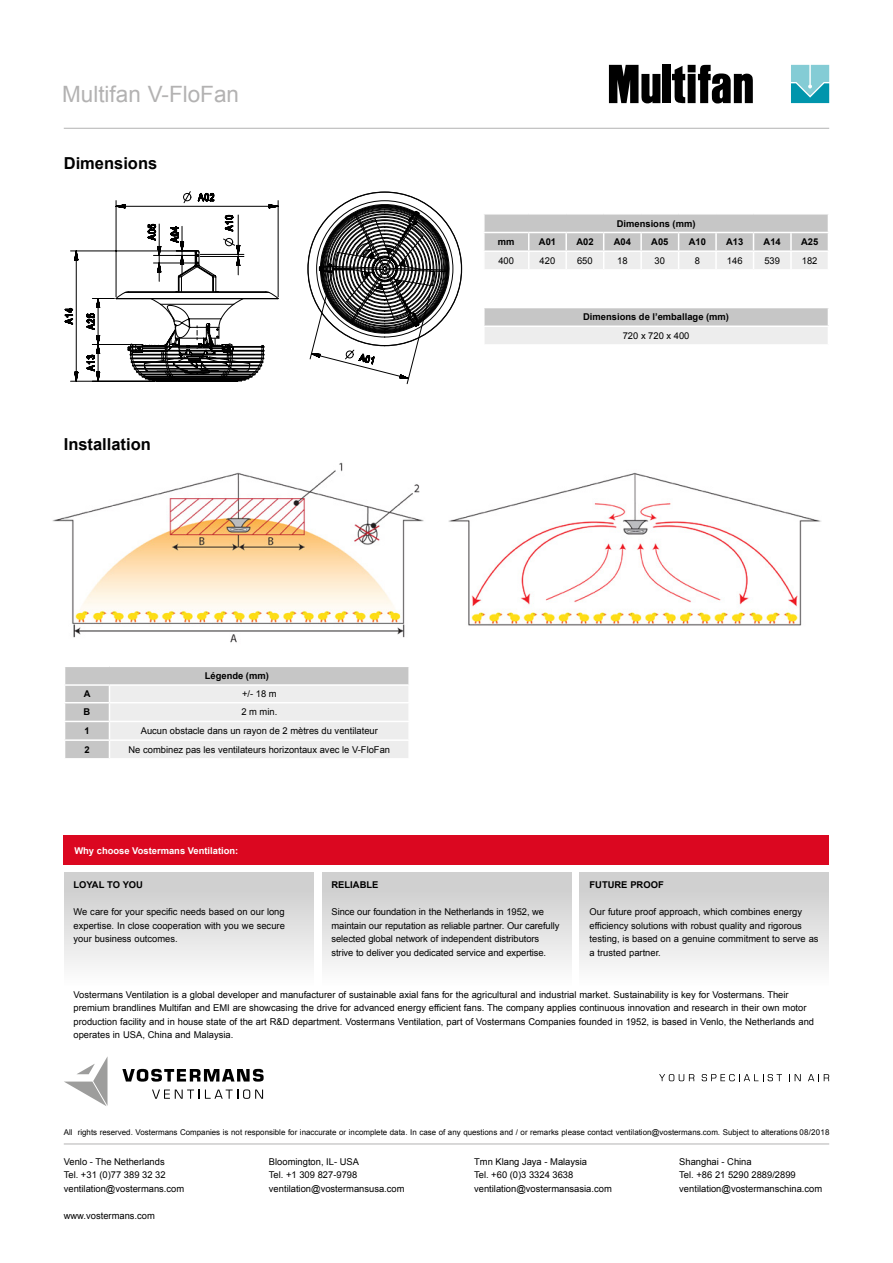
<style>
.page{position:relative;width:893px;height:1263px;background:#fff}
.page>*{position:absolute;margin:0;border:0;box-sizing:border-box;transform-origin:0 0}
.t1{font:22.5px "Arial";color:#b3b2b2}
.t2{font:700 16.5px "Arial";color:#000}
.t3{font:9.3px/13.5px "Arial";color:#000}
.t4{font:700 9.3px "Arial";color:#000}
.t5{font:700 9.3px "Arial";color:#fff}
.t6{font:7.95px "Arial";color:#000}
.s1{color:#fff}
</style>
<div class="page">
<div style="left:64px;top:835px;width:765px;height:30px;background:#db0720"></div>
<div style="left:64px;top:872px;width:249px;height:113px;background:linear-gradient(to bottom,#cacaca,#fdfdfd)"></div>
<div style="left:322px;top:872px;width:249px;height:113px;background:linear-gradient(to bottom,#cacaca,#fdfdfd)"></div>
<div style="left:580px;top:872px;width:249px;height:113px;background:linear-gradient(to bottom,#cacaca,#fdfdfd)"></div>
<svg style="left:152px;top:1089px;width:111px;height:10px"></svg>
<svg style="left:122px;top:1069px;width:142px;height:12px"></svg>
<svg style="left:64px;top:1056px;width:44px;height:50px"></svg>
<svg style="left:659px;top:1074px;width:35px;height:7px"></svg>
<svg style="left:702px;top:1074px;width:80px;height:7px"></svg>
<svg style="left:789px;top:1074px;width:12px;height:7px"></svg>
<svg style="left:808px;top:1074px;width:21px;height:7px"></svg>
<hr style="left:64px;top:1143px;width:765px;height:1px;background:#b3b2b2">
<hr style="left:64px;top:128px;width:765px;height:1px;background:#b3b2b2">
<div style="left:663px;top:65px;width:8px;height:38px;background:#000"></div>
<svg style="left:672px;top:65px;width:81px;height:39px"></svg>
<svg style="left:609px;top:65px;width:51px;height:39px"></svg>
<svg style="left:791px;top:65px;width:38px;height:38px"></svg>
<svg style="left:64px;top:191px;width:215px;height:191px"></svg>
<svg style="left:484px;top:214px;width:344px;height:55px;background:#d6d6d6"></svg>
<hr style="left:483px;top:232px;width:46px;height:1px;background:#fff">
<hr style="left:529px;top:232px;width:37px;height:1px;background:#fff">
<hr style="left:566px;top:232px;width:38px;height:1px;background:#fff">
<hr style="left:604px;top:232px;width:37px;height:1px;background:#fff">
<hr style="left:641px;top:232px;width:38px;height:1px;background:#fff">
<hr style="left:679px;top:232px;width:37px;height:1px;background:#fff">
<hr style="left:716px;top:232px;width:37px;height:1px;background:#fff">
<hr style="left:753px;top:232px;width:38px;height:1px;background:#fff">
<hr style="left:791px;top:232px;width:38px;height:1px;background:#fff">
<svg style="left:307px;top:191px;width:156px;height:194px"></svg>
<div style="left:432px;top:356px;width:46px;height:19px;background:#fff"></div>
<div style="left:484px;top:308px;width:344px;height:18px;background:#c6c6c6"></div>
<div style="left:484px;top:326px;width:344px;height:19px;background:#ededed"></div>
<hr style="left:483px;top:325px;width:346px;height:2px;background:#fff">
<svg style="left:484px;top:308px;width:1px;height:18px"></svg>
<hr style="left:483px;top:344px;width:346px;height:2px;background:#fff">
<img style="left:448px;top:472px;width:373px;height:154px">
<img style="left:52px;top:462px;width:372px;height:181px">
<svg style="left:65px;top:667px;width:344px;height:91px;background:#e2e2e2"></svg>
<hr style="left:109px;top:702px;width:301px;height:1px;background:#fff">
<h1 class="t1" style="left:62px;top:80px;width:178px">Multifan V-FloFan</h1>
<h2 class="t2" style="left:64px;top:152px;width:95px">Dimensions</h2>
<h2 class="t2" style="left:64px;top:433px;width:89px">Installation</h2>
<p class="t4" style="left:205px;top:670px;width:66px">Légende (mm)</p>
<p class="t4" style="left:84px;top:688px;width:8px">A</p>
<p class="t3" style="left:242px;top:687px;width:36px">+/- 18 m</p>
<p class="t4" style="left:84px;top:706px;width:8px">B</p>
<p class="t3" style="left:241px;top:705px;width:37px">2 m min.</p>
<p class="t4" style="left:84px;top:725px;width:7px">1</p>
<p class="t3" style="left:141px;top:724px;width:239px">Aucun obstacle dans un rayon de 2 mètres du ventilateur</p>
<p class="t4" style="left:84px;top:743px;width:7px">2</p>
<p class="t3" style="left:129px;top:743px;width:263px">Ne combinez pas les ventilateurs horizontaux avec le V-FloFan</p>
<p class="t5" style="left:74px;top:844px;width:165px">Why choose Vostermans Ventilation:</p>
<p class="t4" style="left:617px;top:217px;width:80px">Dimensions (mm)</p>
<p class="t4" style="left:498px;top:236px;width:18px">mm</p>
<p class="t4" style="left:539px;top:236px;width:19px">A01</p>
<p class="t4" style="left:576px;top:236px;width:19px">A02</p>
<p class="t4" style="left:614px;top:236px;width:19px">A04</p>
<p class="t4" style="left:651px;top:236px;width:19px">A05</p>
<p class="t4" style="left:689px;top:236px;width:19px">A10</p>
<p class="t4" style="left:726px;top:236px;width:19px">A13</p>
<p class="t4" style="left:764px;top:236px;width:19px">A14</p>
<p class="t4" style="left:801px;top:236px;width:19px">A25</p>
<p class="t3" style="left:498px;top:254px;width:17px">400</p>
<p class="t3" style="left:540px;top:254px;width:17px">420</p>
<p class="t3" style="left:577px;top:254px;width:17px">650</p>
<p class="t3" style="left:617px;top:254px;width:12px">18</p>
<p class="t3" style="left:655px;top:254px;width:12px">30</p>
<p class="t3" style="left:695px;top:254px;width:7px">8</p>
<p class="t3" style="left:727px;top:254px;width:17px">146</p>
<p class="t3" style="left:764px;top:254px;width:17px">539</p>
<p class="t3" style="left:802px;top:254px;width:17px">182</p>
<p class="t4" style="left:583px;top:311px;width:147px">Dimensions de l’emballage (mm)</p>
<p class="t3" style="left:623px;top:329px;width:68px">720 x 720 x 400</p>
<p class="t4" style="left:74px;top:879px;width:71px">LOYAL TO YOU</p>
<p class="t3" style="left:74px;top:905px;width:213px;text-align:justify">We care for your specific needs based on our long expertise. In close cooperation with you we secure your business outcomes.</p>
<p class="t4" style="left:332px;top:879px;width:48px">RELIABLE</p>
<p class="t3" style="left:332px;top:905px;width:229px">Since our foundation in the Netherlands in 1952, we maintain our reputation as reliable partner. Our carefully selected global network of independent distributors strive to deliver you dedicated service and expertise.</p>
<p class="t4" style="left:589px;top:879px;width:76px">FUTURE PROOF</p>
<p class="t3" style="left:589px;top:905px;width:231px">Our future proof approach, which combines energy efficiency solutions with robust quality and rigorous testing, is based on a genuine commitment to serve as a trusted partner.</p>
<p class="t3" style="left:74px;top:988px;width:742px">Vostermans Ventilation is a global developer and manufacturer of sustainable axial fans for the agricultural and industrial market. Sustainability is key for Vostermans. Their premium brandlines Multifan and EMI are showcasing the drive for advanced energy efficient fans. The company applies continuous innovation and research in their own motor production facility and in house state of the art R&amp;D department. Vostermans Ventilation, part of Vostermans Companies founded in 1952, is based in Venlo, the Netherlands and operates in USA, China and Malaysia.</p>
<p class="t6" style="left:64px;top:1127px;width:767px">All rights reserved. Vostermans Companies is not responsible for inaccurate or incomplete data. In case of any questions and / or remarks please contact ventilation@vostermans.com. Subject to alterations <span class="s1">0 0 00</span></p>
<p class="t6" style="left:800px;top:1127px;width:31px">08/2018</p>
<p class="t3" style="left:64px;top:1155px;width:122px">Venlo - The Netherlands<br>Tel. +31 (0)77 389 32 32 ventilation@vostermans.com</p>
<p class="t3" style="left:64px;top:1209px;width:93px">www.vostermans.com</p>
<p class="t3" style="left:269px;top:1155px;width:137px">Bloomington, IL- USA<br>Tel. +1 309 827-9798 ventilation@vostermansusa.com</p>
<p class="t3" style="left:474px;top:1155px;width:139px">Tmn Klang Jaya - Malaysia<br>Tel. +60 (0)3 3324 3638 ventilation@vostermansasia.com</p>
<p class="t3" style="left:679px;top:1155px;width:144px">Shanghai - China<br>Tel. +86 21 5290 2889/2899 ventilation@vostermanschina.com</p>
</div>
